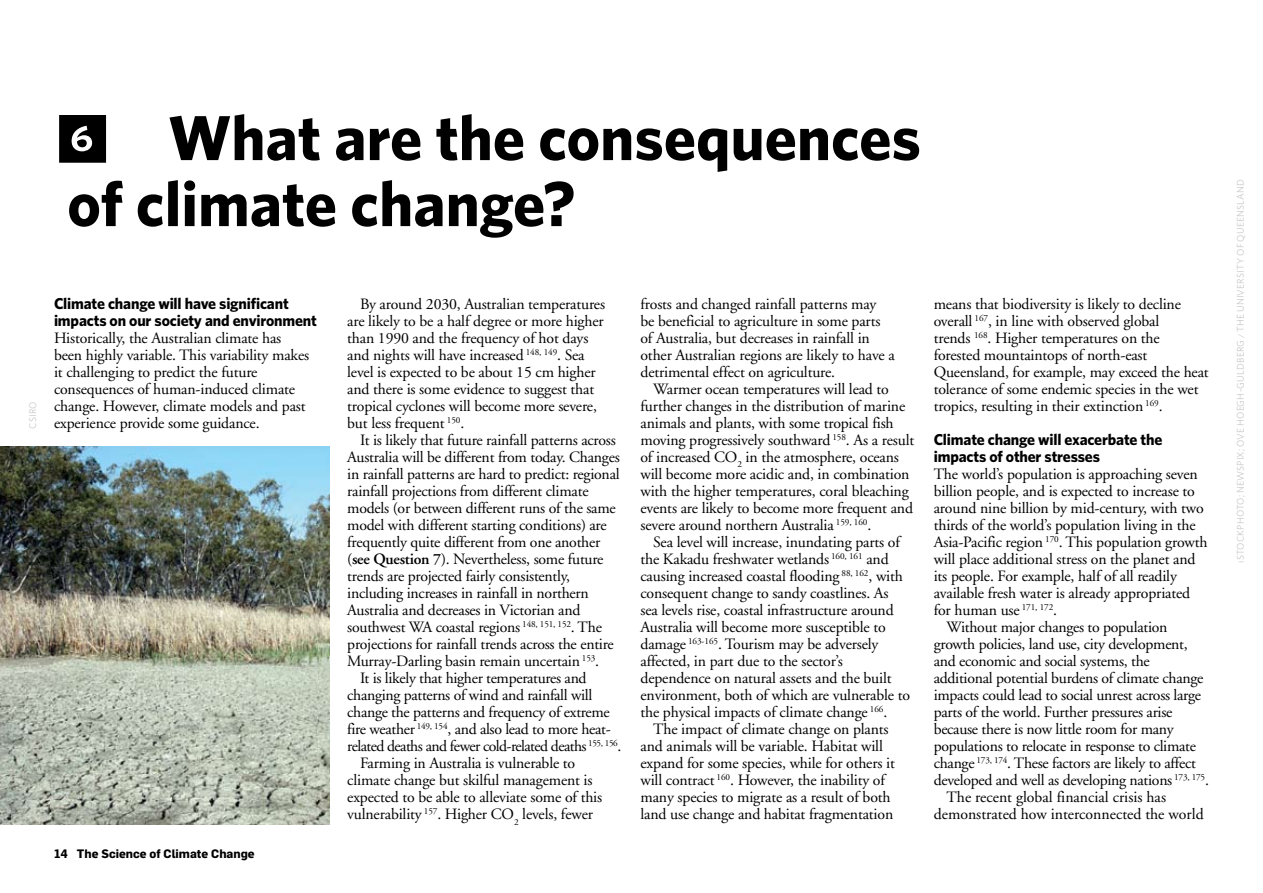
<style>
.page{position:relative;width:1263px;height:893px;background:#fff}
.page>*{position:absolute;margin:0;border:0;box-sizing:border-box;transform-origin:0 0}
.t1{font:700 63.75px/66px "Whitney";color:#000}
.t2{font:15.75px/17px "Adobe Garamond";letter-spacing:-.01em;color:#000}
.t3{font:700 15.75px/17px "Whitney";letter-spacing:-.01em;color:#000}
.t4{font:15.75px "Adobe Garamond";letter-spacing:-.035em;color:#000}
.t5{font:700 12px "Flama";color:#000}
.t6{font:9.75px "Whitney Book SC";letter-spacing:.015em;color:#c6c8ca}
.s1{font-family:"Whitney Index Black Square Bd";font-weight:400;font-size:57px}
.s2{font-weight:600}
</style>
<div class="page">
<img style="left:0;top:446px;width:329px;height:379px">
<h1 class="t1" style="left:54px;top:103px;width:868px"><span class="s1">6</span> What are the consequences of climate change?</h1>
<p class="t6" style="left:27px;top:429px;width:29px;rotate:-90deg">CSIRO</p>
<p class="t3" style="left:54px;top:295px;width:264px">Climate change will have significant impacts on our society and environment</p>
<p class="t2" style="left:54px;top:330px;width:257px">Historically, the Australian climate has been highly variable. This variability makes it challenging to predict the future consequences of human-induced climate change. However, climate models and past experience provide some guidance.</p>
<p class="t5" style="left:54px;top:846px;width:202px">14 The Science of Climate Change</p>
<p class="t2" style="left:347px;top:296px;width:259px;text-indent:13px">By around 2030, Australian temperatures are likely to be a half degree or more higher than 1990 and the frequency of hot days and nights will have increased <sup>148,</sup> <sup>149</sup>. Sea level is expected to be about 15 cm higher and there is some evidence to suggest that tropical cyclones will become more severe, but less frequent <sup>150</sup>.</p>
<p class="t2" style="left:360px;top:432px;width:257px">It is likely that future rainfall patterns across</p>
<p class="t2" style="left:347px;top:449px;width:274px">Australia will be different from today. Changes</p>
<p class="t2" style="left:347px;top:466px;width:274px">in rainfall patterns are hard to predict: regional</p>
<p class="t2" style="left:347px;top:483px;width:243px">rainfall projections from different climate</p>
<p class="t2" style="left:347px;top:500px;width:270px">models (or between different runs of the same</p>
<p class="t2" style="left:347px;top:517px;width:261px">model with different starting conditions) are</p>
<p class="t2" style="left:347px;top:534px;width:255px">frequently quite different from one another</p>
<p class="t2" style="left:347px;top:551px;width:258px">(<span class="s2">see Question 7</span>). Nevertheless, some future</p>
<p class="t2" style="left:347px;top:568px;width:224px">trends are projected fairly consistently,</p>
<p class="t2" style="left:347px;top:585px;width:243px">including increases in rainfall in northern</p>
<p class="t2" style="left:347px;top:602px;width:235px">Australia and decreases in Victorian and</p>
<p class="t2" style="left:347px;top:619px;width:256px">southwest WA coastal regions <sup>148,</sup> <sup>151,</sup> <sup>152</sup>. The</p>
<p class="t2" style="left:347px;top:636px;width:268px">projections for rainfall trends across the entire</p>
<p class="t2" style="left:347px;top:653px;width:253px">Murray-Darling basin remain uncertain <sup>153</sup>.</p>
<p class="t2" style="left:360px;top:670px;width:228px">It is likely that higher temperatures and</p>
<p class="t2" style="left:347px;top:687px;width:247px">changing patterns of wind and rainfall will</p>
<p class="t2" style="left:347px;top:704px;width:264px">change the patterns and frequency of extreme</p>
<p class="t2" style="left:347px;top:721px;width:265px">fire weather <sup>149,</sup> <sup>154</sup>, and also lead to more heat-</p>
<p class="t4" style="left:347px;top:738px;width:276px">related deaths and fewer cold-related deaths <sup>155,</sup> <sup>156</sup>.</p>
<p class="t2" style="left:360px;top:755px;width:217px">Farming in Australia is vulnerable to</p>
<p class="t2" style="left:347px;top:772px;width:247px">climate change but skilful management is</p>
<p class="t2" style="left:347px;top:789px;width:257px">expected to be able to alleviate some of this</p>
<p class="t2" style="left:347px;top:806px;width:247px">vulnerability <sup>157</sup>. Higher CO<sub>2</sub> levels, fewer</p>
<p class="t2" style="left:640px;top:296px;width:256px">frosts and changed rainfall patterns may<br>be beneficial to agriculture in some parts of Australia, but decreases in rainfall in other Australian regions are likely to have a detrimental effect on agriculture.</p>
<p class="t2" style="left:640px;top:381px;width:275px;text-indent:13px">Warmer ocean temperatures will lead to further changes in the distribution of marine animals and plants, with some tropical fish moving progressively southward <sup>158</sup>. As a result of increased CO<sub>2</sub> in the atmosphere, oceans will become more acidic and, in combination with the higher temperatures, coral bleaching events are likely to become more frequent and severe around northern Australia <sup>159,</sup> <sup>160</sup>.</p>
<p class="t2" style="left:640px;top:534px;width:271px;text-indent:13px">Sea level will increase, inundating parts of the Kakadu freshwater wetlands <sup>160,</sup> <sup>161</sup> and causing increased coastal flooding <sup>88,</sup> <sup>162</sup>, with consequent change to sandy coastlines. As<br>sea levels rise, coastal infrastructure around Australia will become more susceptible to damage <sup>163-165</sup>. Tourism may be adversely affected, in part due to the sector’s dependence on natural assets and the built environment, both of which are vulnerable to the physical impacts of climate change <sup>166</sup>.</p>
<p class="t2" style="left:640px;top:721px;width:256px;text-indent:13px">The impact of climate change on plants and animals will be variable. Habitat will expand for some species, while for others it will contract <sup>160</sup>. However, the inability of many species to migrate as a result of both land use change and habitat fragmentation</p>
<p class="t2" style="left:934px;top:296px;width:276px">means that biodiversity is likely to decline overall <sup>167</sup>, in line with observed global<br>trends <sup>168</sup>. Higher temperatures on the forested mountaintops of north-east Queensland, for example, may exceed the heat tolerance of some endemic species in the wet tropics, resulting in their extinction <sup>169</sup>.</p>
<p class="t3" style="left:934px;top:431px;width:230px">Climate change will exacerbate the impacts of other stresses</p>
<p class="t2" style="left:934px;top:466px;width:266px">The world’s population is approaching seven</p>
<p class="t2" style="left:934px;top:483px;width:263px">billion people, and is expected to increase to</p>
<p class="t2" style="left:934px;top:500px;width:272px">around nine billion by mid-century, with two</p>
<p class="t2" style="left:934px;top:517px;width:263px">thirds of the world’s population living in the</p>
<p class="t2" style="left:934px;top:534px;width:275px">Asia-Pacific region <sup>170</sup>. This population growth</p>
<p class="t2" style="left:934px;top:551px;width:263px">will place additional stress on the planet and</p>
<p class="t2" style="left:934px;top:568px;width:245px">its people. For example, half of all readily</p>
<p class="t2" style="left:934px;top:585px;width:258px">available fresh water is already appropriated</p>
<p class="t2" style="left:934px;top:602px;width:125px">for human use <sup>171,</sup> <sup>172</sup>.</p>
<p class="t2" style="left:946px;top:619px;width:222px">Without major changes to population</p>
<p class="t2" style="left:934px;top:636px;width:256px">growth policies, land use, city development,</p>
<p class="t2" style="left:934px;top:653px;width:218px">and economic and social systems, the</p>
<p class="t2" style="left:934px;top:670px;width:271px">additional potential burdens of climate change</p>
<p class="t2" style="left:934px;top:687px;width:269px">impacts could lead to social unrest across large</p>
<p class="t2" style="left:934px;top:704px;width:240px">parts of the world. Further pressures arise</p>
<p class="t2" style="left:934px;top:721px;width:242px">because there is now little room for many</p>
<p class="t2" style="left:934px;top:738px;width:264px">populations to relocate in response to climate</p>
<p class="t2" style="left:934px;top:755px;width:264px">change <sup>173,</sup> <sup>174</sup>. These factors are likely to affect</p>
<p class="t2" style="left:934px;top:772px;width:277px">developed and well as developing nations <sup>173,</sup> <sup>175</sup>.</p>
<p class="t2" style="left:946px;top:789px;width:221px">The recent global financial crisis has</p>
<p class="t2" style="left:934px;top:806px;width:271px">demonstrated how interconnected the world</p>
<p class="t6" style="left:1235px;top:563px;width:385px;rotate:-90deg">iSTOCKPHOTO; NEWSPIX; Ove Hoegh -Guldberg / the University of Queenslan d</p>
</div>
